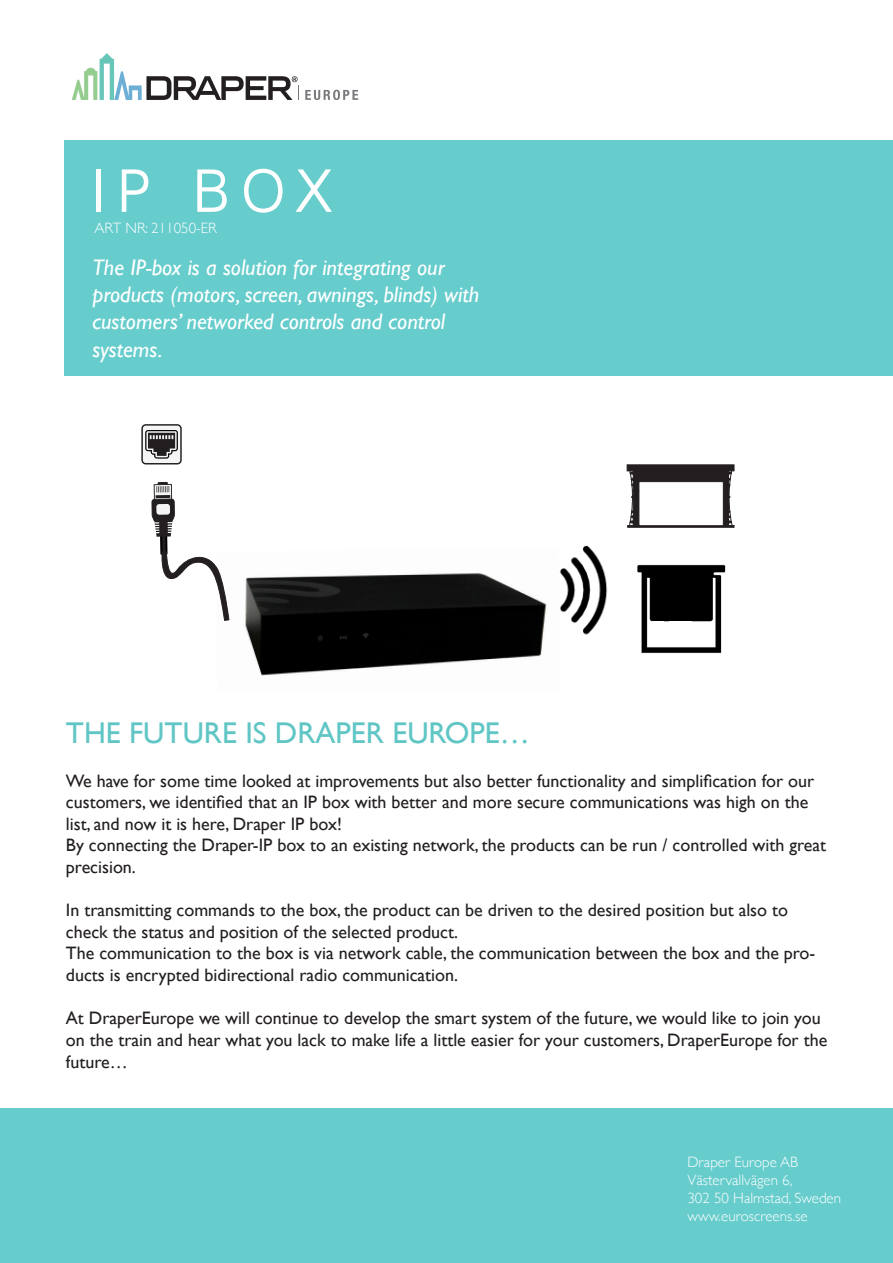
<style>
.page{position:relative;width:893px;height:1263px;background:#fff}
.page>*{position:absolute;margin:0;border:0;box-sizing:border-box;transform-origin:0 0}
.t1{font:61.2px "Gillius ADF No 2";color:#fff}
.t2{font:30px "Gill Sans";color:#60c6c5}
.t3{font:italic 22.5px/27px "Gill Sans";color:#fff}
.t4{font:18px/21.6px "Gill Sans";color:#231f20}
.t5{font:300 15px "Gill Sans";color:#fff}
</style>
<div class="page">
<div style="left:0;top:1108px;width:893px;height:155px;background:#6cc"></div>
<svg style="left:72px;top:53px;width:286px;height:47px"></svg>
<img style="left:245px;top:573px;width:302px;height:103px">
<img style="left:560px;top:545px;width:48px;height:90px">
<div style="left:627px;top:464px;width:107px;height:7px;background:#231f20;border:1px solid #231f20"></div>
<div style="left:633px;top:469px;width:96px;height:57px;background:#231f20"></div>
<div style="left:627px;top:525px;width:107px;height:3px;background:#231f20;border:1px solid #231f20"></div>
<div style="left:639px;top:481px;width:84px;height:45px;background:#fff;border:1px solid #231f20"></div>
<svg style="left:629px;top:469px;width:10px;height:56px"></svg>
<svg style="left:724px;top:469px;width:8px;height:56px"></svg>
<svg style="left:141px;top:424px;width:89px;height:197px"></svg>
<img style="left:637px;top:564px;width:89px;height:90px">
<div style="left:652px;top:621px;width:12px;height:18px;background:#fff"></div>
<div style="left:669px;top:622px;width:23px;height:20px;background:#fff"></div>
<div style="left:65px;top:141px;width:828px;height:235px;background:#6cc"></div>
<p class="t1" style="left:92px;top:155px;width:242px">IP BOX</p>
<p class="t5" style="left:95px;top:216px;width:124px">ART NR: 211050-ER</p>
<p class="t3" style="left:92px;top:254px;width:388px">The IP-box is a solution for integrating our products (motors, screen, awnings, blinds) with customers’ networked controls and control systems.</p>
<p class="t2" style="left:66px;top:716px;width:465px">THE FUTURE IS DRAPER EUROPE…</p>
<p class="t4" style="left:66px;top:770px;width:750px">We have for some time looked at improvements but also better functionality and simplification for our customers, we identified that an IP box with better and more secure communications was high on the list, and now it is here, Draper IP box!</p>
<p class="t4" style="left:66px;top:834px;width:762px">By connecting the Draper-IP box to an existing network, the products can be run / controlled with great precision.</p>
<p class="t4" style="left:66px;top:899px;width:724px">In transmitting commands to the box, the product can be driven to the desired position but also to check the status and position of the selected product.</p>
<p class="t4" style="left:66px;top:942px;width:751px">The communication to the box is via network cable, the communication between the box and the pro&shy;ducts is encrypted bidirectional radio communication.</p>
<p class="t4" style="left:66px;top:1007px;width:763px">At DraperEurope we will continue to develop the smart system of the future, we would like to join you on the train and hear what you lack to make life a little easier for your customers, DraperEurope for the future…</p>
<p class="t5" style="left:687px;top:1150px;width:112px">Draper Europe AB</p>
<p class="t5" style="left:687px;top:1168px;width:106px">Västervallvägen 6,</p>
<p class="t5" style="left:687px;top:1186px;width:155px">302 50 Halmstad, Sweden</p>
<p class="t5" style="left:687px;top:1204px;width:122px">www.euroscreens.se</p>
</div>
